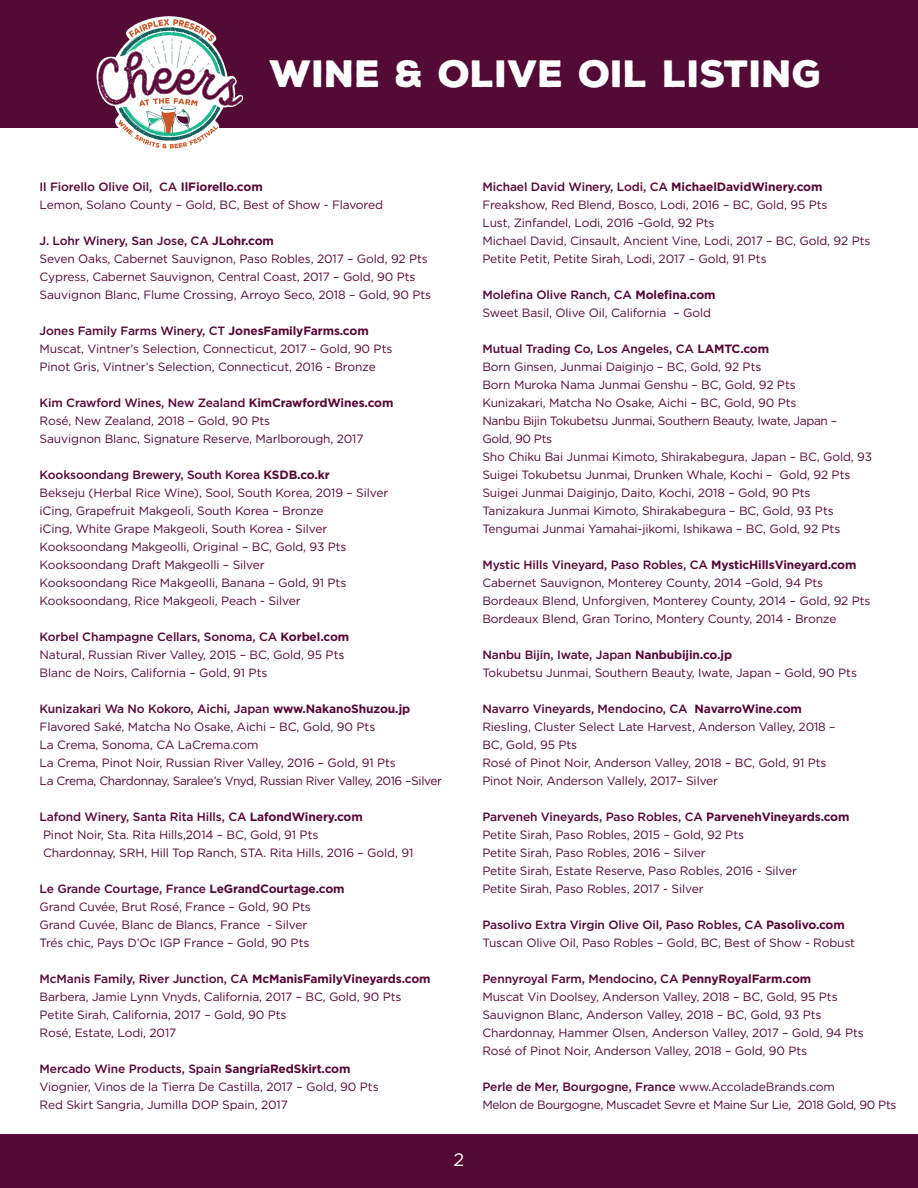
<style>
.page{position:relative;width:918px;height:1188px;background:#fff}
.page>*{position:absolute;margin:0;border:0;box-sizing:border-box;transform-origin:0 0}
.t1{font:900 36.9px "Nexa Rust Sans";color:#fff}
.t2{font:18px "Gotham";color:#fff}
.t3{font:12px/18px "Gotham";letter-spacing:-.01em;color:#560736}
.t4{font:12px/18px "Gotham";letter-spacing:-.03em;color:#560736}
.s1{font-weight:500}
.s2{font-weight:700}
</style>
<div class="page">
<div style="left:0;top:1134px;width:918px;height:54px;background:#530a34"></div>
<div style="left:0;top:0;width:918px;height:128px;background:#530a34"></div>
<svg style="left:96px;top:16px;width:147px;height:133px"></svg>
<h1 class="t1" style="left:270px;top:48px;width:554px">WINE &amp; OLIVE OIL LISTING</h1>
<p class="t3" style="left:40px;top:178px;width:345px"><span class="s1">Il Fiorello Olive Oil, CA</span> <span class="s2">IlFiorello.com<br></span>Lemon, Solano County – Gold, BC, Best of Show - Flavored</p>
<p class="t3" style="left:40px;top:232px;width:393px"><span class="s1">J. Lohr Winery, San Jose, CA</span> <span class="s2">JLohr.com<br></span>Seven Oaks, Cabernet Sauvignon, Paso Robles, 2017 – Gold, 92 Pts Cypress, Cabernet Sauvignon, Central Coast, 2017 – Gold, 90 Pts Sauvignon Blanc, Flume Crossing, Arroyo Seco, 2018 – Gold, 90 Pts</p>
<p class="t3" style="left:40px;top:322px;width:354px"><span class="s1">Jones Family Farms Winery, CT</span> <span class="s2">JonesFamilyFarms.com<br></span>Muscat, Vintner’s Selection, Connecticut, 2017 – Gold, 90 Pts<br>Pinot Gris, Vintner’s Selection, Connecticut, 2016 - Bronze</p>
<p class="t3" style="left:40px;top:394px;width:355px"><span class="s1">Kim Crawford Wines, New Zealand</span> <span class="s2">KimCrawfordWines.com<br></span>Rosé, New Zealand, 2018 – Gold, 90 Pts<br>Sauvignon Blanc, Signature Reserve, Marlborough, 2017</p>
<p class="t3" style="left:40px;top:466px;width:350px"><span class="s1">Kooksoondang Brewery, South Korea</span> <span class="s2">KSDB.co.kr<br></span>Bekseju (Herbal Rice Wine), Sool, South Korea, 2019 – Silver iCing, Grapefruit Makgeoli, South Korea – Bronze<br>iCing, White Grape Makgeoli, South Korea - Silver Kooksoondang Makgeolli, Original – BC, Gold, 93 Pts Kooksoondang Draft Makgeolli – Silver<br>Kooksoondang Rice Makgeolli, Banana – Gold, 91 Pts Kooksoondang, Rice Makgeoli, Peach - Silver</p>
<p class="t3" style="left:40px;top:628px;width:311px"><span class="s1">Korbel Champagne Cellars, Sonoma, CA</span> <span class="s2">Korbel.com<br></span>Natural, Russian River Valley, 2015 – BC, Gold, 95 Pts<br>Blanc de Noirs, California – Gold, 91 Pts</p>
<p class="t3" style="left:40px;top:700px;width:404px"><span class="s1">Kunizakari Wa No Kokoro, Aichi, Japan</span> <span class="s2">www.NakanoShuzou.jp </span>Flavored Saké, Matcha No Osake, Aichi – BC, Gold, 90 Pts<br>La Crema, Sonoma, CA LaCrema.com<br>La Crema, Pinot Noir, Russian River Valley, 2016 – Gold, 91 Pts<br>La Crema, Chardonnay, Saralee’s Vnyd, Russian River Valley, 2016 –Silver</p>
<p class="t3" style="left:40px;top:808px;width:375px"><span class="s1">Lafond Winery, Santa Rita Hills, CA</span> <span class="s2">LafondWinery.com<br></span>Pinot Noir, Sta. Rita Hills,2014 – BC, Gold, 91 Pts<br>Chardonnay, SRH, Hill Top Ranch, STA. Rita Hills, 2016 – Gold, 91</p>
<p class="t3" style="left:40px;top:880px;width:307px"><span class="s1">Le Grande Courtage, France</span> <span class="s2">LeGrandCourtage.com </span>Grand Cuvée, Brut Rosé, France – Gold, 90 Pts Grand Cuvée, Blanc de Blancs, France - Silver<br>Trés chic, Pays D’Oc IGP France – Gold, 90 Pts</p>
<p class="t3" style="left:40px;top:970px;width:393px"><span class="s1">McManis Family, River Junction, CA</span> <span class="s2">McManisFamilyVineyards.com </span>Barbera, Jamie Lynn Vnyds, California, 2017 – BC, Gold, 90 Pts Petite Sirah, California, 2017 – Gold, 90 Pts<br>Rosé, Estate, Lodi, 2017</p>
<p class="t3" style="left:40px;top:1060px;width:341px"><span class="s1">Mercado Wine Products, Spain</span> <span class="s2">SangriaRedSkirt.com<br></span>Viognier, Vinos de la Tierra De Castilla, 2017 – Gold, 90 Pts<br>Red Skirt Sangria, Jumilla DOP Spain, 2017</p>
<h2 class="t2" style="left:454px;top:1149px;width:12px">2</h2>
<p class="t3" style="left:482px;top:178px;width:390px"><span class="s1">Michael David Winery, Lodi, CA</span> <span class="s2">MichaelDavidWinery.com </span>Freakshow, Red Blend, Bosco, Lodi, 2016 – BC, Gold, 95 Pts<br>Lust, Zinfandel, Lodi, 2016 –Gold, 92 Pts<br>Michael David, Cinsault, Ancient Vine, Lodi, 2017 – BC, Gold, 92 Pts Petite Petit, Petite Sirah, Lodi, 2017 – Gold, 91 Pts</p>
<p class="t3" style="left:482px;top:286px;width:235px"><span class="s1">Molefina Olive Ranch, CA</span> <span class="s2">Molefina.com<br></span>Sweet Basil, Olive Oil, California – Gold</p>
<p class="t3" style="left:482px;top:340px;width:391px"><span class="s1">Mutual Trading Co, Los Angeles, CA</span> <span class="s2">LAMTC.com<br></span>Born Ginsen, Junmai Daiginjo – BC, Gold, 92 Pts<br>Born Muroka Nama Junmai Genshu – BC, Gold, 92 Pts<br>Kunizakari, Matcha No Osake, Aichi – BC, Gold, 90 Pts<br>Nanbu Bijin Tokubetsu Junmai, Southern Beauty, Iwate, Japan –<br>Gold, 90 Pts<br>Sho Chiku Bai Junmai Kimoto, Shirakabegura, Japan – BC, Gold, 93<br>Suigei Tokubetsu Junmai, Drunken Whale, Kochi – Gold, 92 Pts Suigei Junmai Daiginjo, Daito, Kochi, 2018 – Gold, 90 Pts Tanizakura Junmai Kimoto, Shirakabegura – BC, Gold, 93 Pts Tengumai Junmai Yamahai-jikomi, Ishikawa – BC, Gold, 92 Pts</p>
<p class="t3" style="left:482px;top:556px;width:390px"><span class="s1">Mystic Hills Vineyard, Paso Robles, CA</span> <span class="s2">MysticHillsVineyard.com </span>Cabernet Sauvignon, Monterey County, 2014 –Gold, 94 Pts Bordeaux Blend, Unforgiven, Monterey County, 2014 – Gold, 92 Pts Bordeaux Blend, Gran Torino, Montery County, 2014 - Bronze</p>
<p class="t3" style="left:482px;top:646px;width:376px"><span class="s1">Nanbu Bijin, Iwate, Japan</span> <span class="s2">Nanbubijin.co.jp<br></span>Tokubetsu Junmai, Southern Beauty, Iwate, Japan – Gold, 90 Pts</p>
<p class="t3" style="left:482px;top:700px;width:355px"><span class="s1">Navarro Vineyards, Mendocino, CA</span> <span class="s2">NavarroWine.com </span>Riesling, Cluster Select Late Harvest, Anderson Valley, 2018 – BC, Gold, 95 Pts<br>Rosé of Pinot Noir, Anderson Valley, 2018 – BC, Gold, 91 Pts Pinot Noir, Anderson Vallely, 2017– Silver</p>
<p class="t3" style="left:482px;top:808px;width:369px"><span class="s1">Parveneh Vineyards, Paso Robles, CA</span> <span class="s2">ParvenehVineyards.com </span>Petite Sirah, Paso Robles, 2015 – Gold, 92 Pts<br>Petite Sirah, Paso Robles, 2016 – Silver<br>Petite Sirah, Estate Reserve, Paso Robles, 2016 - Silver<br>Petite Sirah, Paso Robles, 2017 - Silver</p>
<p class="t3" style="left:482px;top:916px;width:374px"><span class="s1">Pasolivo Extra Virgin Olive Oil, Paso Robles, CA</span> <span class="s2">Pasolivo.com<br></span>Tuscan Olive Oil, Paso Robles – Gold, BC, Best of Show - Robust</p>
<p class="t3" style="left:482px;top:970px;width:383px"><span class="s1">Pennyroyal Farm, Mendocino, CA</span> <span class="s2">PennyRoyalFarm.com<br></span>Muscat Vin Doolsey, Anderson Valley, 2018 – BC, Gold, 95 Pts Sauvignon Blanc, Anderson Valley, 2018 – BC, Gold, 93 Pts Chardonnay, Hammer Olsen, Anderson Valley, 2017 – Gold, 94 Pts Rosé of Pinot Noir, Anderson Valley, 2018 – Gold, 90 Pts</p>
<p class="t4" style="left:482px;top:1078px;width:416px"><span class="s1">Perle de Mer, Bourgogne, France</span> www.AccoladeBrands.com<br>Melon de Bourgogne, Muscadet Sevre et Maine Sur Lie, 2018 Gold, 90 Pts</p>
</div>
